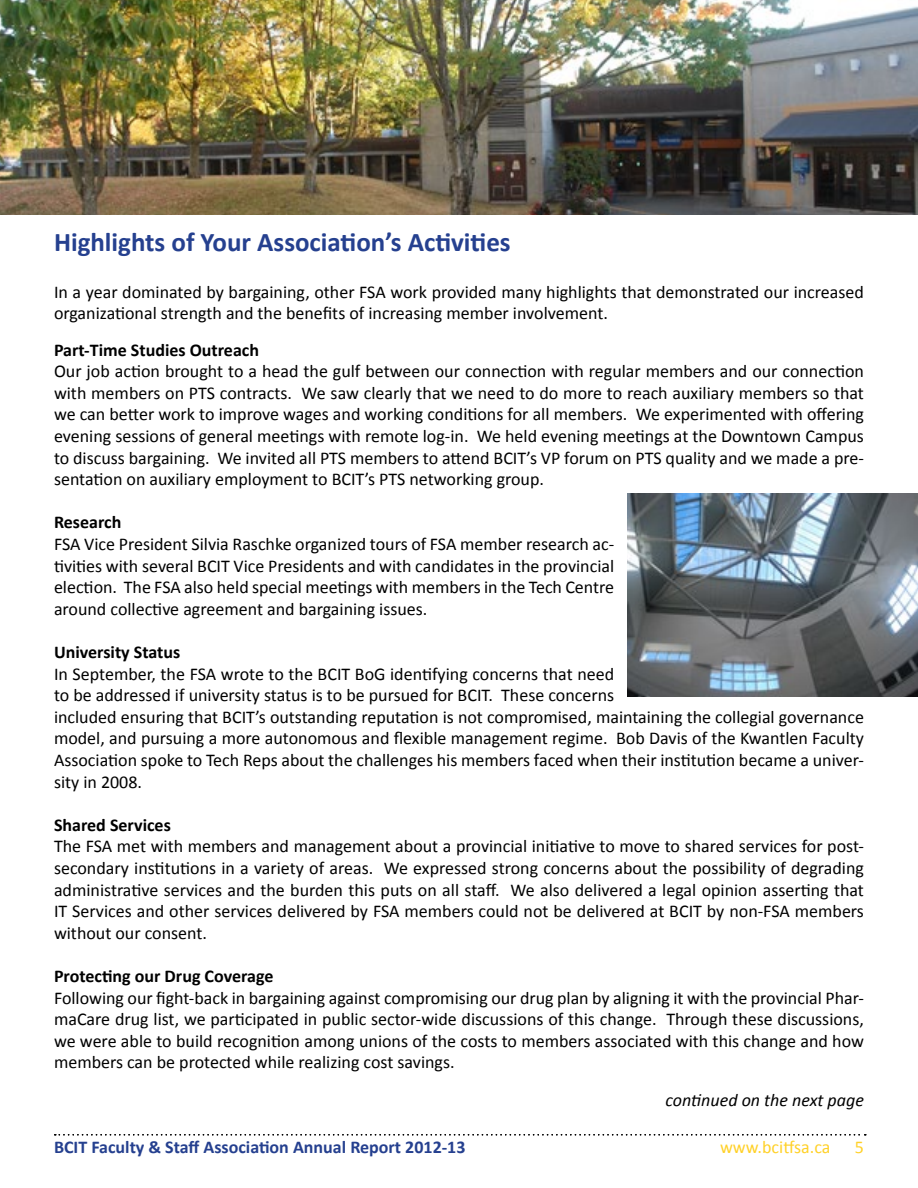
<style>
.page{position:relative;width:918px;height:1188px;background:#fff}
.page>*{position:absolute;margin:0;border:0;box-sizing:border-box;transform-origin:0 0}
.t1{font:700 27px "Calibri";color:#25408f}
.t2{font:18px/21.6px "Calibri";color:#000;text-align:justify}
.t3{font:700 18px "Calibri";color:#000}
.t4{font:700 18px "Calibri";color:#25408f}
.t5{font:italic 18px "Calibri";color:#000}
.t6{font:18px "Calibri";color:#ffd128}
</style>
<div class="page">
<svg style="left:55px;top:1134px;width:811px;height:2px"></svg>
<img style="left:628px;top:494px;width:290px;height:203px">
<img style="left:0;top:0;width:918px;height:214px">
<h1 class="t1" style="left:54px;top:225px;width:458px">Highlights of Your Association’s Activities</h1>
<p class="t2" style="left:54px;top:281px;width:812px">In a year dominated by bargaining, other FSA work provided many highlights that demonstrated our increased organizational strength and the benefits of increasing member involvement.</p>
<p class="t3" style="left:54px;top:338px;width:207px">Part-Time Studies Outreach</p>
<p class="t2" style="left:54px;top:360px;width:812px">Our job action brought to a head the gulf between our connection with regular members and our connection with members on PTS contracts. We saw clearly that we need to do more to reach auxiliary members so that we can better work to improve wages and working conditions for all members. We experimented with offering evening sessions of general meetings with remote log-in. We held evening meetings at the Downtown Campus to discuss bargaining. We invited all PTS members to attend BCIT’s VP forum on PTS quality and we made a pre&shy;sentation on auxiliary employment to BCIT’s PTS networking group.</p>
<p class="t3" style="left:54px;top:511px;width:69px">Research</p>
<p class="t2" style="left:54px;top:533px;width:562px">FSA Vice President Silvia Raschke organized tours of FSA member research ac&shy;tivities with several BCIT Vice Presidents and with candidates in the provincial election. The FSA also held special meetings with members in the Tech Centre around collective agreement and bargaining issues.</p>
<p class="t3" style="left:54px;top:640px;width:128px">University Status</p>
<p class="t2" style="left:54px;top:663px;width:812px;text-align:left">In September, the FSA wrote to the BCIT BoG identifying concerns that need<br>to be addressed if university status is to be pursued for BCIT. These concerns<br>included ensuring that BCIT’s outstanding reputation is not compromised, maintaining the collegial governance model, and pursuing a more autonomous and flexible management regime. Bob Davis of the Kwantlen Faculty Association spoke to Tech Reps about the challenges his members faced when their institution became a univer&shy;sity in 2008.</p>
<p class="t3" style="left:54px;top:813px;width:118px">Shared Services</p>
<p class="t2" style="left:54px;top:836px;width:812px">The FSA met with members and management about a provincial initiative to move to shared services for post&shy;secondary institutions in a variety of areas. We expressed strong concerns about the possibility of degrading administrative services and the burden this puts on all staff. We also delivered a legal opinion asserting that IT Services and other services delivered by FSA members could not be delivered at BCIT by non-FSA members without our consent.</p>
<p class="t3" style="left:54px;top:964px;width:221px">Protecting our Drug Coverage</p>
<p class="t2" style="left:54px;top:987px;width:811px">Following our fight-back in bargaining against compromising our drug plan by aligning it with the provincial Phar&shy;maCare drug list, we participated in public sector-wide discussions of this change. Through these discussions, we were able to build recognition among unions of the costs to members associated with this change and how members can be protected while realizing cost savings.</p>
<p class="t5" style="left:666px;top:1087px;width:200px">continued on the next page</p>
<p class="t4" style="left:54px;top:1135px;width:413px">BCIT Faculty &amp; Staff Association Annual Report 2012-13</p>
<p class="t6" style="left:720px;top:1136px;width:112px">www.bcitfsa.ca</p>
<p class="t6" style="left:855px;top:1136px;width:11px">5</p>
</div>
